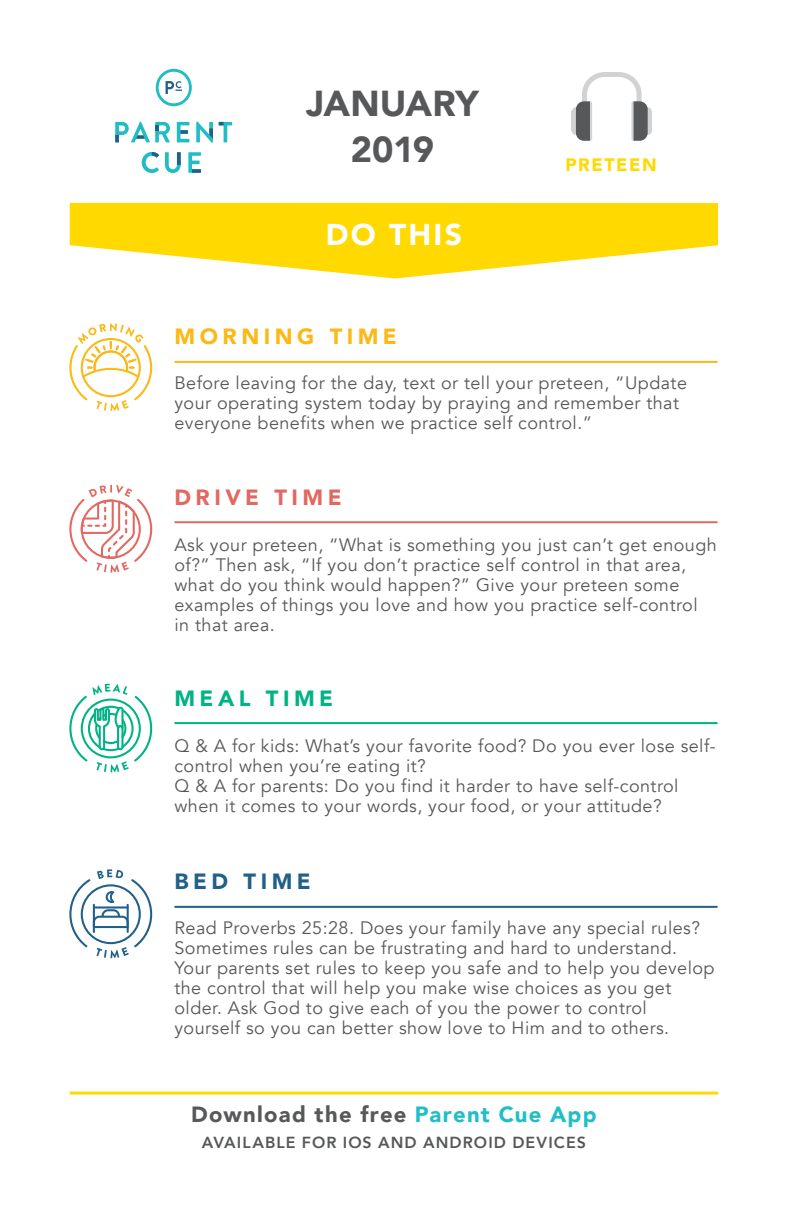
<style>
.page{position:relative;width:808px;height:1220px;background:#fff}
.page>*{position:absolute;margin:0;border:0;box-sizing:border-box;transform-origin:0 0}
.t1{font:900 36px "Avenir";letter-spacing:-.005em;color:#57585a}
.t2{font:900 30px "Avenir";letter-spacing:.075em;color:#fff}
.t3{font:900 22px "Avenir";letter-spacing:.055em;color:#57585a}
.t4{font:900 22px "Avenir";letter-spacing:.205em;color:#fcb814}
.t5{font:900 22px "Avenir";letter-spacing:.2em;color:#e26962}
.t6{font:900 22px "Avenir";letter-spacing:.2em;color:#00b385}
.t7{font:900 22px "Avenir";letter-spacing:.205em;color:#216089}
.t8{font:18px/20px "Avenir";letter-spacing:.025em;color:#57585a}
.t9{font:900 18px "Avenir";letter-spacing:.09em;color:#ffd900}
.t10{font:800 16px "Avenir";letter-spacing:.07em;color:#57585a}
.s1{color:#20bec5}
</style>
<div class="page">
<hr style="left:70px;top:1091px;width:648px;height:3px;background:#ffd900">
<svg style="left:70px;top:203px;width:648px;height:75px;fill:#ffd900"></svg>
<div style="left:572px;top:111px;width:8px;height:20px;background:#d1d2d4"></div>
<div style="left:572px;top:107px;width:8px;height:8px;background:#d1d2d4;border-radius:50%"></div>
<div style="left:572px;top:127px;width:8px;height:8px;background:#d1d2d4;border-radius:50%"></div>
<svg style="left:647px;top:113px;width:4px;height:16px"></svg>
<svg style="left:643px;top:107px;width:8px;height:8px"></svg>
<svg style="left:643px;top:127px;width:8px;height:8px"></svg>
<svg style="left:576px;top:72px;width:71px;height:69px"></svg>
<svg style="left:177px;top:122px;width:12px;height:20px"></svg>
<svg style="left:188px;top:152px;width:13px;height:21px"></svg>
<svg style="left:219px;top:122px;width:13px;height:20px"></svg>
<svg style="left:115px;top:122px;width:55px;height:20px"></svg>
<svg style="left:196px;top:122px;width:17px;height:21px"></svg>
<svg style="left:142px;top:152px;width:17px;height:21px"></svg>
<svg style="left:165px;top:152px;width:16px;height:21px"></svg>
<svg style="left:156px;top:69px;width:36px;height:37px"></svg>
<hr style="left:174px;top:521px;width:543px;height:2px;background:#e26962">
<svg style="left:69px;top:485px;width:83px;height:87px"></svg>
<hr style="left:174px;top:722px;width:543px;height:2px;background:#00b385">
<svg style="left:69px;top:683px;width:83px;height:89px"></svg>
<hr style="left:174px;top:905px;width:543px;height:2px;background:#216089">
<svg style="left:69px;top:869px;width:83px;height:89px"></svg>
<hr style="left:174px;top:361px;width:543px;height:2px;background:#fcb814">
<svg style="left:69px;top:323px;width:83px;height:88px"></svg>
<p class="t1" style="left:306px;top:72px;width:174px">JANUARY</p>
<p class="t1" style="left:351px;top:118px;width:85px">2019</p>
<h2 class="t2" style="left:326px;top:209px;width:138px">DO THIS</h2>
<p class="t9" style="left:565px;top:149px;width:93px">PRETEEN</p>
<p class="t4" style="left:174px;top:318px;width:224px">MORNING TIME</p>
<p class="t8" style="left:174px;top:373px;width:514px">Before leaving for the day, text or tell your preteen, “Update your operating system today by praying and remember that everyone benefits when we practice self control.”</p>
<p class="t5" style="left:174px;top:478px;width:169px">DRIVE TIME</p>
<p class="t8" style="left:174px;top:535px;width:544px">Ask your preteen, “What is something you just can’t get enough of?” Then ask, “If you don’t practice self control in that area, what do you think would happen?” Give your preteen some examples of things you love and how you practice self-control in that area.</p>
<p class="t6" style="left:174px;top:679px;width:160px">MEAL TIME</p>
<p class="t8" style="left:174px;top:736px;width:543px">Q &amp; A for kids: What’s your favorite food? Do you ever lose self&shy;control when you’re eating it?</p>
<p class="t8" style="left:174px;top:776px;width:506px">Q &amp; A for parents: Do you find it harder to have self-control when it comes to your words, your food, or your attitude?</p>
<p class="t7" style="left:174px;top:863px;width:138px">BED TIME</p>
<p class="t8" style="left:174px;top:917px;width:541px">Read Proverbs 25:28. Does your family have any special rules?<br>Sometimes rules can be frustrating and hard to understand.<br>Your parents set rules to keep you safe and to help you develop the control that will help you make wise choices as you get older. Ask God to give each of you the power to control yourself so you can better show love to Him and to others.</p>
<p class="t3" style="left:191px;top:1095px;width:407px">Download the free <span class="s1">Parent Cue App</span></p>
<p class="t10" style="left:202px;top:1129px;width:386px">AVAILABLE FOR IOS AND ANDROID DEVICES</p>
</div>
